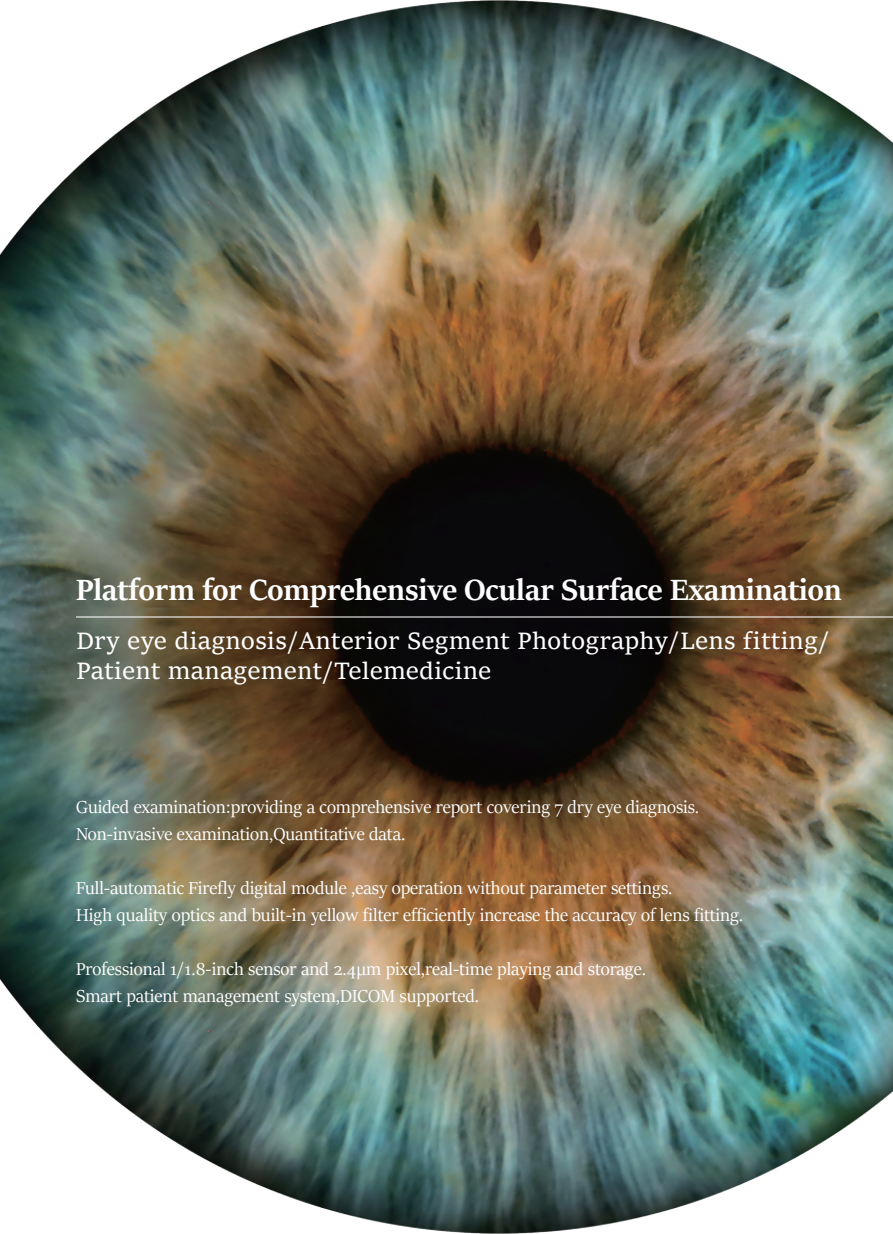
<style>
.page{position:relative;width:893px;height:1234px;background:#fff}
.page>*{position:absolute;margin:0;border:0;box-sizing:border-box;transform-origin:0 0}
.t1{font:700 33px "Sitka Banner";color:#fff}
.t2{font:25.5px/30px "Sitka Text";color:#fff}
.t3{font:19.5px/27px "Sitka Banner";color:#fff}
</style>
<div class="page">
<img style="left:0;top:0;width:893px;height:1233px">
<hr style="left:76px;top:616px;width:817px;height:1px;background:#fff">
<h1 class="t1" style="left:76px;top:565px;width:767px">Platform for Comprehensive Ocular Surface Examination</h1>
<h2 class="t2" style="left:76px;top:623px;width:755px">Dry eye diagnosis/Anterior Segment Photography/Lens fitting/<br>Patient management/Telemedicine</h2>
<p class="t3" style="left:76px;top:792px;width:625px">Guided examination:providing a comprehensive report covering 7 dry eye diagnosis.<br>Non-invasive examination,Quantitative data.</p>
<p class="t3" style="left:76px;top:873px;width:669px">Full-automatic Firefly digital module ,easy operation without parameter settings.<br>High quality optics and built-in yellow filter efficiently increase the accuracy of lens fitting.</p>
<p class="t3" style="left:76px;top:954px;width:571px">Professional 1/1.8-inch sensor and 2.4μm pixel,real-time playing and storage.<br>Smart patient management system,DICOM supported.</p>
</div>
